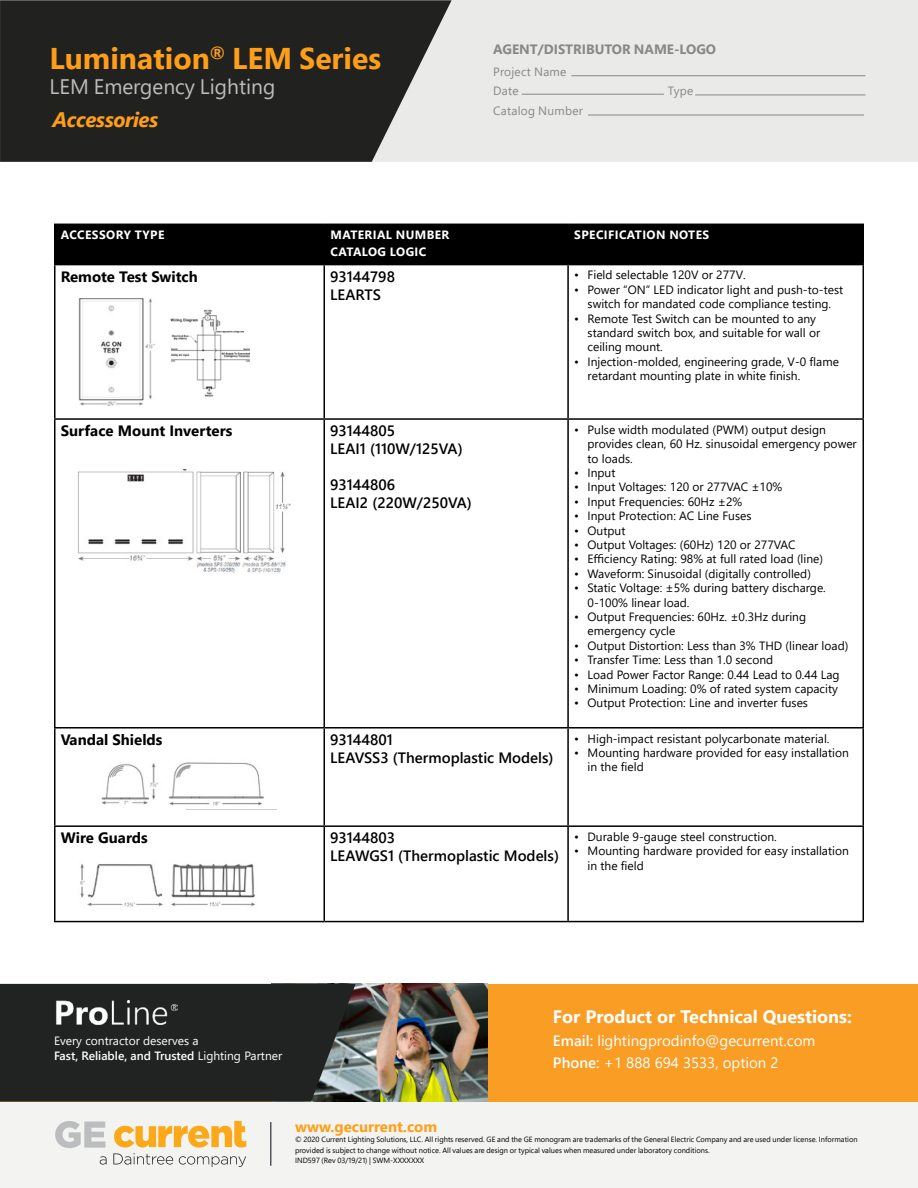
<style>
.page{position:relative;width:918px;height:1188px;background:#fff}
.page>*{position:absolute;margin:0;border:0;box-sizing:border-box;transform-origin:0 0}
.t1{font:700 30px "Segoe Pro";color:#ff9e18}
.t2{font:21px "Segoe Pro";color:#bebcbc}
.t3{font:italic 700 21px "Segoe Pro";letter-spacing:-.02em;color:#ff9e18}
.t4{font:700 18px "Segoe UI";color:#fff}
.t5{font:600 15px/18px "Segoe UI";color:#000}
.t6{font:15px/22.5px "Segoe UI";color:#fff}
.t7{font:700 15px "Segoe UI";color:#000}
.t8{font:700 15px "Segoe Pro";color:#ff9e18}
.t9{font:700 13.5px "Segoe Pro";color:#878887}
.t10{font:12px/14.4px "Segoe UI";color:#000}
.t11{font:12px/15px "Segoe UI";color:#fff}
.t12{font:700 12px/17.4px "Segoe UI";letter-spacing:.035em;color:#fff}
.t13{font:12px/19.5px "Segoe Pro";letter-spacing:.02em;color:#878887}
.t14{font:7.5px/10.5px "Segoe Pro";color:#000}
.s1{font-weight:600}
</style>
<div class="page">
<div style="left:0;top:0;width:918px;height:162px;background:#eaeae8"></div>
<svg style="left:0;top:0;width:452px;height:162px;background:#333432"></svg>
<hr style="left:571px;top:75px;width:295px;height:1px;background:#878887">
<hr style="left:522px;top:94px;width:142px;height:1px;background:#878887">
<hr style="left:695px;top:95px;width:170px;height:1px;background:#878887">
<hr style="left:588px;top:115px;width:276px;height:1px;background:#878887">
<div style="left:0;top:1102px;width:918px;height:86px;background:#f3f3f1"></div>
<hr style="left:270px;top:1122px;width:2px;height:44px;background:#53555a">
<svg style="left:100px;top:1156px;width:7px;height:9px"></svg>
<svg style="left:55px;top:1121px;width:50px;height:27px"></svg>
<svg style="left:113px;top:1121px;width:133px;height:46px"></svg>
<div style="left:56px;top:225px;width:806px;height:39px;background:#000"></div>
<hr style="left:54px;top:224px;width:270px;height:1px;background:#000">
<hr style="left:54px;top:225px;width:2px;height:39px;background:#000">
<hr style="left:324px;top:224px;width:244px;height:1px;background:#000">
<hr style="left:324px;top:225px;width:1px;height:39px;background:#000">
<hr style="left:568px;top:224px;width:296px;height:1px;background:#000">
<hr style="left:567px;top:225px;width:2px;height:39px;background:#000">
<hr style="left:862px;top:225px;width:2px;height:39px;background:#000">
<hr style="left:54px;top:264px;width:270px;height:1px;background:#000">
<hr style="left:54px;top:265px;width:2px;height:153px;background:#000">
<hr style="left:324px;top:264px;width:244px;height:1px;background:#000">
<hr style="left:324px;top:265px;width:1px;height:153px;background:#000">
<hr style="left:568px;top:264px;width:296px;height:1px;background:#000">
<hr style="left:567px;top:265px;width:2px;height:153px;background:#000">
<hr style="left:862px;top:265px;width:2px;height:153px;background:#000">
<hr style="left:54px;top:418px;width:270px;height:2px;background:#000">
<hr style="left:54px;top:420px;width:2px;height:307px;background:#000">
<hr style="left:324px;top:418px;width:244px;height:2px;background:#000">
<hr style="left:324px;top:420px;width:1px;height:307px;background:#000">
<hr style="left:568px;top:418px;width:296px;height:2px;background:#000">
<hr style="left:567px;top:420px;width:2px;height:307px;background:#000">
<hr style="left:862px;top:420px;width:2px;height:307px;background:#000">
<hr style="left:54px;top:727px;width:270px;height:2px;background:#000">
<hr style="left:54px;top:729px;width:2px;height:96px;background:#000">
<hr style="left:324px;top:727px;width:244px;height:2px;background:#000">
<hr style="left:324px;top:729px;width:1px;height:96px;background:#000">
<hr style="left:568px;top:727px;width:296px;height:2px;background:#000">
<hr style="left:567px;top:729px;width:2px;height:96px;background:#000">
<hr style="left:862px;top:729px;width:2px;height:96px;background:#000">
<hr style="left:54px;top:825px;width:270px;height:2px;background:#000">
<hr style="left:54px;top:827px;width:2px;height:94px;background:#000">
<hr style="left:324px;top:825px;width:244px;height:2px;background:#000">
<hr style="left:324px;top:827px;width:1px;height:94px;background:#000">
<hr style="left:568px;top:825px;width:296px;height:2px;background:#000">
<hr style="left:567px;top:827px;width:2px;height:94px;background:#000">
<hr style="left:862px;top:827px;width:2px;height:94px;background:#000">
<hr style="left:54px;top:921px;width:270px;height:1px;background:#000">
<hr style="left:324px;top:921px;width:244px;height:1px;background:#000">
<hr style="left:568px;top:921px;width:296px;height:1px;background:#000">
<img style="left:78px;top:298px;width:77px;height:108px">
<img style="left:170px;top:309px;width:80px;height:88px">
<img style="left:78px;top:470px;width:213px;height:103px">
<img style="left:101px;top:762px;width:175px;height:48px">
<img style="left:80px;top:864px;width:176px;height:43px">
<div style="left:0;top:984px;width:918px;height:118px;background:#f99d25"></div>
<img style="left:356px;top:984px;width:132px;height:118px">
<svg style="left:0;top:984px;width:356px;height:118px;background:#262928"></svg>
<img style="left:54px;top:1000px;width:124px;height:24px">
<h1 class="t1" style="left:50px;top:37px;width:333px">Lumination<sup>®</sup> LEM Series</h1>
<h2 class="t2" style="left:50px;top:72px;width:227px">LEM Emergency Lighting</h2>
<h2 class="t3" style="left:52px;top:105px;width:107px">Accessories</h2>
<p class="t9" style="left:493px;top:39px;width:225px">AGENT/DISTRIBUTOR NAME-LOGO</p>
<p class="t13" style="left:493px;top:62px;width:75px">Project Name<br>Date</p>
<p class="t13" style="left:493px;top:101px;width:91px">Catalog Number</p>
<p class="t13" style="left:668px;top:81px;width:27px">Type</p>
<p class="t12" style="left:61px;top:225px;width:105px">ACCESSORY TYPE</p>
<p class="t12" style="left:330px;top:225px;width:121px">MATERIAL NUMBER<br>CATALOG LOGIC</p>
<p class="t12" style="left:574px;top:225px;width:137px">SPECIFICATION NOTES</p>
<p class="t7" style="left:61px;top:262px;width:139px">Remote Test Switch</p>
<p class="t5" style="left:330px;top:266px;width:66px">93144798<br>LEARTS</p>
<p class="t10" style="left:574px;top:267px;width:173px">• Field selectable 120V or 277V.</p>
<p class="t10" style="left:574px;top:281px;width:271px;text-align:center">• Power “ON” LED indicator light and push-to-test switch for mandated code compliance testing.</p>
<p class="t10" style="left:588px;top:310px;width:234px;text-indent:-14px">• Remote Test Switch can be mounted to any standard switch box, and suitable for wall or ceiling mount.</p>
<p class="t10" style="left:588px;top:353px;width:253px;text-indent:-14px">• Injection-molded, engineering grade, V-0 flame retardant mounting plate in white finish.</p>
<p class="t7" style="left:61px;top:416px;width:173px">Surface Mount Inverters</p>
<p class="t5" style="left:330px;top:420px;width:134px">93144805<br>LEAI1 (110W/125VA)</p>
<p class="t5" style="left:330px;top:474px;width:143px">93144806<br>LEAI2 (220W/250VA)</p>
<p class="t10" style="left:588px;top:421px;width:271px;text-indent:-14px">• Pulse width modulated (PWM) output design provides clean, 60 Hz. sinusoidal emergency power to loads.</p>
<p class="t10" style="left:574px;top:464px;width:43px">• Input</p>
<p class="t10" style="left:574px;top:479px;width:210px">• Input Voltages: 120 or 277VAC ±10%</p>
<p class="t10" style="left:574px;top:493px;width:170px">• Input Frequencies: 60Hz ±2%</p>
<p class="t10" style="left:574px;top:508px;width:179px">• Input Protection: AC Line Fuses</p>
<p class="t10" style="left:574px;top:522px;width:53px">• Output</p>
<p class="t10" style="left:574px;top:536px;width:223px">• Output Voltages: (60Hz) 120 or 277VAC</p>
<p class="t10" style="left:574px;top:551px;width:251px">• Efficiency Rating: 98% at full rated load (line)</p>
<p class="t10" style="left:574px;top:565px;width:238px">• Waveform: Sinusoidal (digitally controlled)</p>
<p class="t10" style="left:588px;top:580px;width:240px;text-indent:-14px">• Static Voltage: ±5% during battery discharge.<br>0-100% linear load.</p>
<p class="t10" style="left:588px;top:608px;width:220px;text-indent:-14px">• Output Frequencies: 60Hz. ±0.3Hz during emergency cycle</p>
<p class="t10" style="left:574px;top:637px;width:276px">• Output Distortion: Less than 3% THD (linear load)</p>
<p class="t10" style="left:574px;top:652px;width:201px">• Transfer Time: Less than 1.0 second</p>
<p class="t10" style="left:574px;top:666px;width:267px">• Load Power Factor Range: 0.44 Lead to 0.44 Lag</p>
<p class="t10" style="left:574px;top:680px;width:265px">• Minimum Loading: 0% of rated system capacity</p>
<p class="t10" style="left:574px;top:695px;width:235px">• Output Protection: Line and inverter fuses</p>
<p class="t7" style="left:61px;top:725px;width:103px">Vandal Shields</p>
<p class="t5" style="left:330px;top:729px;width:225px">93144801<br>LEAVSS3 (Thermoplastic Models)</p>
<p class="t10" style="left:574px;top:730px;width:257px">• High-impact resistant polycarbonate material.</p>
<p class="t10" style="left:588px;top:744px;width:263px;text-indent:-14px">• Mounting hardware provided for easy installation in the field</p>
<p class="t7" style="left:61px;top:824px;width:89px">Wire Guards</p>
<p class="t5" style="left:330px;top:828px;width:230px">93144803<br>LEAWGS1 (Thermoplastic Models)</p>
<p class="t10" style="left:574px;top:828px;width:204px">• Durable 9-gauge steel construction.</p>
<p class="t10" style="left:588px;top:843px;width:263px;text-indent:-14px">• Mounting hardware provided for easy installation in the field</p>
<p class="t11" style="left:54px;top:1032px;width:230px">Every contractor deserves a<br><span class="s1">Fast, Reliable, and Trusted</span> Lighting Partner</p>
<h3 class="t4" style="left:553px;top:1000px;width:300px">For Product or Technical Questions:</h3>
<p class="t6" style="left:553px;top:1028px;width:264px"><span class="s1">Email:</span> lightingprodinfo@gecurrent.com<br><span class="s1">Phone:</span> +1 888 694 3533, option 2</p>
<p class="t8" style="left:295px;top:1116px;width:144px">www.gecurrent.com</p>
<p class="t14" style="left:295px;top:1134px;width:564px">© 2020 Current Lighting Solutions, LLC. All rights reserved. GE and the GE monogram are trademarks of the General Electric Company and are used under license. Information provided is subject to change without notice. All values are design or typical values when measured under laboratory conditions.<br>IND597 (Rev 03/19/21) | SWM-XXXXXXX</p>
</div>
